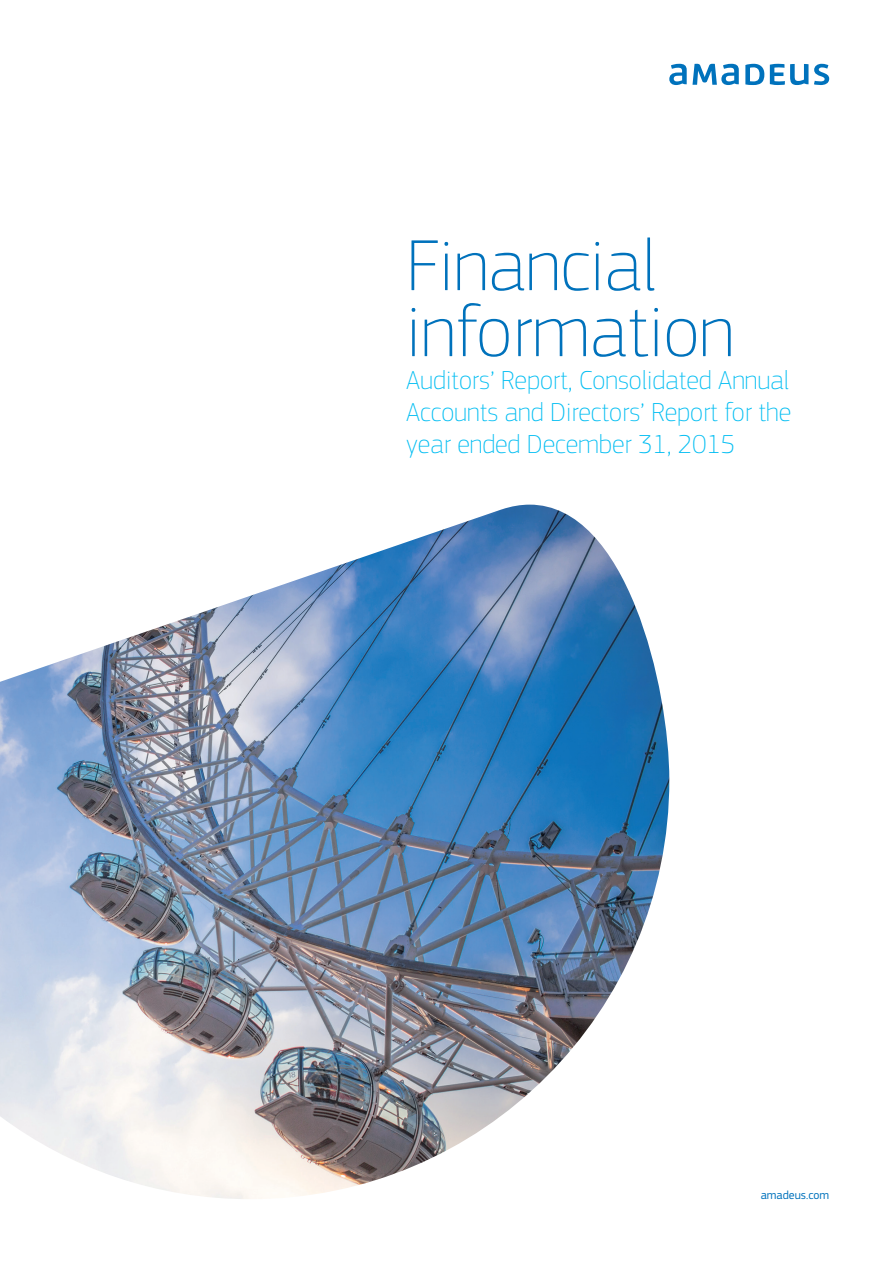
<style>
.page{position:relative;width:893px;height:1263px;background:#fff}
.page>*{position:absolute;margin:0;border:0;box-sizing:border-box;transform-origin:0 0}
.t1{font:100 75px/66px "Amadeus";color:#0072bc}
.t2{font:100 27px/32.4px "Amadeus";color:#01bdf2;text-align:justify}
.t3{font:12px "Amadeus";color:#0072bc}
</style>
<div class="page">
<img style="left:0;top:505px;width:669px;height:694px">
<svg style="left:669px;top:64px;width:160px;height:21px"></svg>
<h1 class="t1" style="left:406px;top:231px;width:329px">Financial information</h1>
<p class="t2" style="left:406px;top:363px;width:387px">Auditors’ Report, Consolidated Annual Accounts and Directors’ Report for the year ended December 31, 2015</p>
<p class="t3" style="left:761px;top:1188px;width:70px">amadeus.com</p>
</div>
